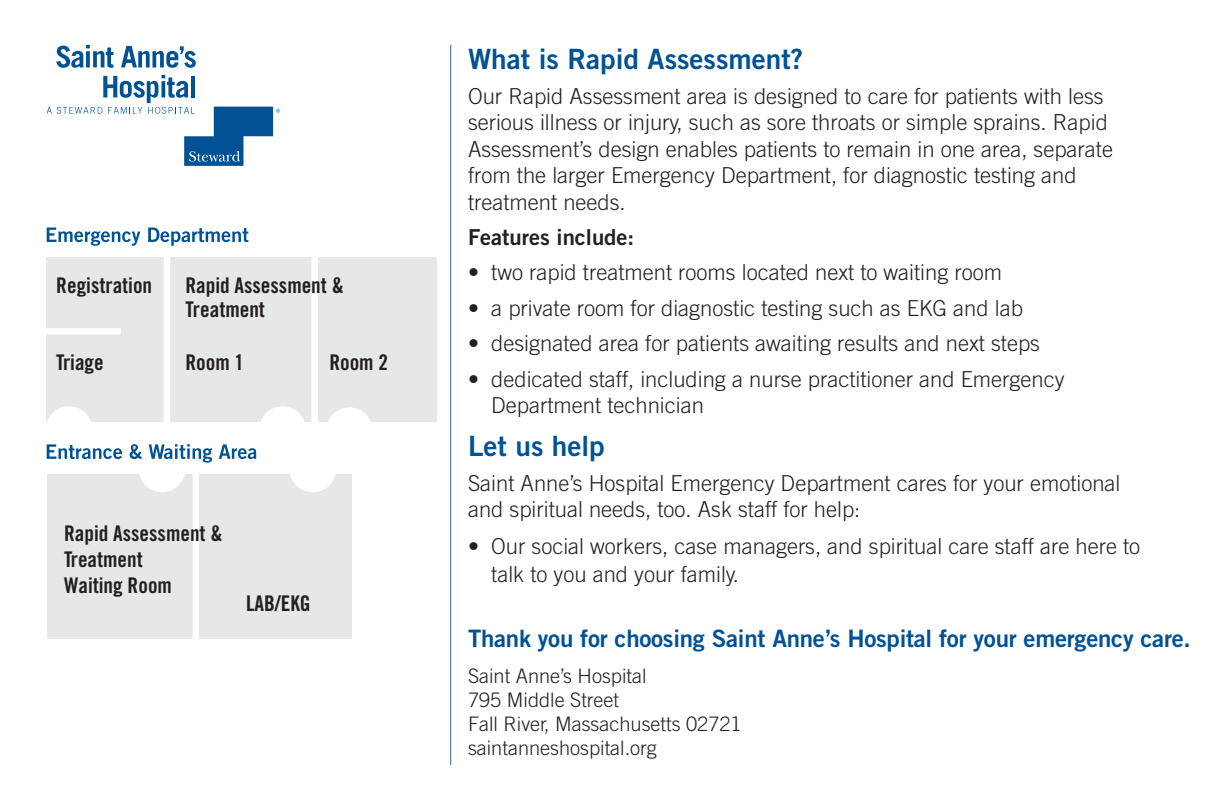
<style>
.page{position:relative;width:1224px;height:792px;background:#fff}
.page>*{position:absolute;margin:0;border:0;box-sizing:border-box;transform-origin:0 0}
.t1{font:28px "Trade Gothic Bold Two";color:#005294}
.t2{font:24px "Trade Gothic Bold Two";letter-spacing:-.01em;color:#005294}
.t3{font:300 22px/26.4px "Trade Gothic";color:#231f20}
.t4{font:22px "Trade Gothic Bold Two";color:#231f20}
.t5{font:21.6px/26px "Trade Gothic Bold Cond Twenty";color:#231f20}
.t6{font:300 20px/24px "Trade Gothic";color:#231f20}
</style>
<div class="page">
<hr style="left:450px;top:45px;width:1px;height:720px;background:#316196">
<div style="left:46px;top:257px;width:390px;height:165px;background:#e6e7e9"></div>
<div style="left:164px;top:256px;width:6px;height:179px;background:#fff"></div>
<div style="left:311px;top:256px;width:7px;height:179px;background:#fff"></div>
<div style="left:41px;top:328px;width:80px;height:7px;background:#fff"></div>
<div style="left:46px;top:406px;width:46px;height:47px;background:#fff;border-radius:50%"></div>
<div style="left:259px;top:406px;width:47px;height:47px;background:#fff;border-radius:50%"></div>
<div style="left:326px;top:407px;width:47px;height:47px;background:#fff;border-radius:50%"></div>
<div style="left:47px;top:474px;width:305px;height:164px;background:#e6e7e9"></div>
<div style="left:193px;top:472px;width:6px;height:179px;background:#fff"></div>
<div style="left:139px;top:446px;width:46px;height:46px;background:#fff;border-radius:50%"></div>
<div style="left:289px;top:446px;width:47px;height:46px;background:#fff;border-radius:50%"></div>
<svg style="left:47px;top:444px;width:209px;height:19px"></svg>
<svg style="left:47px;top:228px;width:201px;height:18px"></svg>
<svg style="left:56px;top:45px;width:57px;height:23px"></svg>
<svg style="left:121px;top:46px;width:75px;height:22px"></svg>
<svg style="left:47px;top:75px;width:233px;height:91px"></svg>
<p class="t5" style="left:56px;top:273px;width:97px">Registration</p>
<p class="t5" style="left:185px;top:274px;width:160px;line-height:23.8px">Rapid Assessment &amp;<br>Treatment</p>
<p class="t5" style="left:56px;top:350px;width:49px">Triage</p>
<p class="t5" style="left:185px;top:350px;width:60px">Room 1</p>
<p class="t5" style="left:329px;top:350px;width:60px">Room 2</p>
<p class="t5" style="left:64px;top:521px;width:160px">Rapid Assessment &amp;<br>Treatment<br>Waiting Room</p>
<p class="t5" style="left:246px;top:591px;width:66px">LAB/EKG</p>
<p class="t1" style="left:468px;top:41px;width:337px">What is Rapid Assessment?</p>
<p class="t3" style="left:468px;top:83px;width:647px">Our Rapid Assessment area is designed to care for patients with less serious illness or injury, such as sore throats or simple sprains. Rapid Assessment’s design enables patients to remain in one area, separate from the larger Emergency Department, for diagnostic testing and treatment needs.</p>
<p class="t4" style="left:468px;top:223px;width:168px">Features include:</p>
<p class="t3" style="left:468px;top:259px;width:536px">• two rapid treatment rooms located next to waiting room</p>
<p class="t3" style="left:468px;top:294px;width:556px">• a private room for diagnostic testing such as EKG and lab</p>
<p class="t3" style="left:468px;top:330px;width:574px">• designated area for patients awaiting results and next steps</p>
<p class="t3" style="left:491px;top:365px;width:575px;text-indent:-23px">• dedicated staff, including a nurse practitioner and Emergency<br>Department technician</p>
<p class="t1" style="left:468px;top:428px;width:138px">Let us help</p>
<p class="t3" style="left:468px;top:470px;width:654px">Saint Anne’s Hospital Emergency Department cares for your emotional and spiritual needs, too. Ask staff for help:</p>
<p class="t3" style="left:491px;top:532px;width:651px;line-height:28px;text-indent:-23px">• Our social workers, case managers, and spiritual care staff are here to talk to you and your family.</p>
<p class="t2" style="left:468px;top:624px;width:724px">Thank you for choosing Saint Anne’s Hospital for your emergency care.</p>
<p class="t6" style="left:468px;top:664px;width:275px">Saint Anne’s Hospital<br>795 Middle Street<br>Fall River, Massachusetts 02721 saintanneshospital.org</p>
</div>
